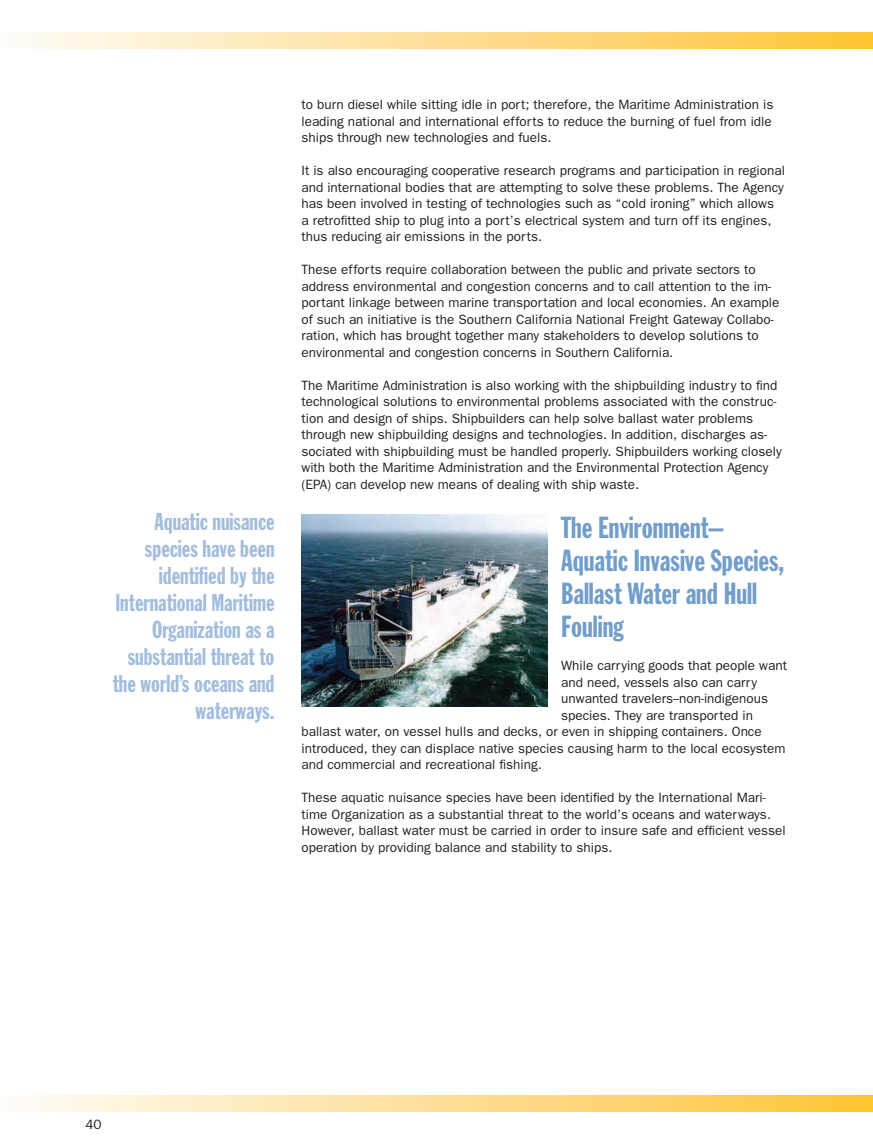
<style>
.page{position:relative;width:873px;height:1143px;background:#fff}
.page>*{position:absolute;margin:0;border:0;box-sizing:border-box;transform-origin:0 0}
.t1{font:30px/33px "Franklin Gothic Extra Cond";color:#729eca}
.t2{font:24px/27px "Franklin Gothic Extra Cond";color:#a3bddd;text-align:right}
.t3{font:13.5px/16.5px "Franklin Gothic";color:#231f20}
</style>
<div class="page">
<div style="left:0;top:32px;width:873px;height:16px;background:linear-gradient(to right,#fefbf8,#fec436)"></div>
<svg style="left:23px;top:1096px;width:850px;height:15px;background:#fede94"></svg>
<img style="left:301px;top:514px;width:247px;height:192px">
<h2 class="t2" style="left:113px;top:509px;width:163px">Aquatic nuisance species have been identified by the<br>International Maritime<br>Organization as a substantial threat to the world’s oceans and waterways.</h2>
<p class="t3" style="left:302px;top:96px;width:473px">to burn diesel while sitting idle in port; therefore, the Maritime Administration is leading national and international efforts to reduce the burning of fuel from idle ships through new technologies and fuels.</p>
<p class="t3" style="left:302px;top:162px;width:485px">It is also encouraging cooperative research programs and participation in regional and international bodies that are attempting to solve these problems. The Agency has been involved in testing of technologies such as “cold ironing” which allows<br>a retrofitted ship to plug into a port’s electrical system and turn off its engines, thus reducing air emissions in the ports.</p>
<p class="t3" style="left:302px;top:261px;width:479px">These efforts require collaboration between the public and private sectors to address environmental and congestion concerns and to call attention to the im&shy;portant linkage between marine transportation and local economies. An example of such an initiative is the Southern California National Freight Gateway Collabo&shy;ration, which has brought together many stakeholders to develop solutions to environmental and congestion concerns in Southern California.</p>
<p class="t3" style="left:302px;top:377px;width:482px">The Maritime Administration is also working with the shipbuilding industry to find technological solutions to environmental problems associated with the construc&shy;tion and design of ships. Shipbuilders can help solve ballast water problems through new shipbuilding designs and technologies. In addition, discharges as&shy;sociated with shipbuilding must be handled properly. Shipbuilders working closely with both the Maritime Administration and the Environmental Protection Agency (EPA) can develop new means of dealing with ship waste.</p>
<h1 class="t1" style="left:561px;top:512px;width:225px">The Environment–<br>Aquatic Invasive Species,<br>Ballast Water and Hull<br>Fouling</h1>
<p class="t3" style="left:561px;top:657px;width:227px">While carrying goods that people want</p>
<p class="t3" style="left:561px;top:674px;width:197px">and need, vessels also can carry</p>
<p class="t3" style="left:561px;top:690px;width:208px">unwanted travelers--non-indigenous</p>
<p class="t3" style="left:561px;top:707px;width:193px">species. They are transported in</p>
<p class="t3" style="left:302px;top:723px;width:462px">ballast water, on vessel hulls and decks, or even in shipping containers. Once</p>
<p class="t3" style="left:302px;top:740px;width:485px">introduced, they can displace native species causing harm to the local ecosystem</p>
<p class="t3" style="left:302px;top:756px;width:242px">and commercial and recreational fishing.</p>
<p class="t3" style="left:302px;top:789px;width:486px">These aquatic nuisance species have been identified by the International Mari&shy;time Organization as a substantial threat to the world’s oceans and waterways.<br>However, ballast water must be carried in order to insure safe and efficient vessel operation by providing balance and stability to ships.</p>
<p class="t3" style="left:86px;top:1116px;width:18px">40</p>
</div>
